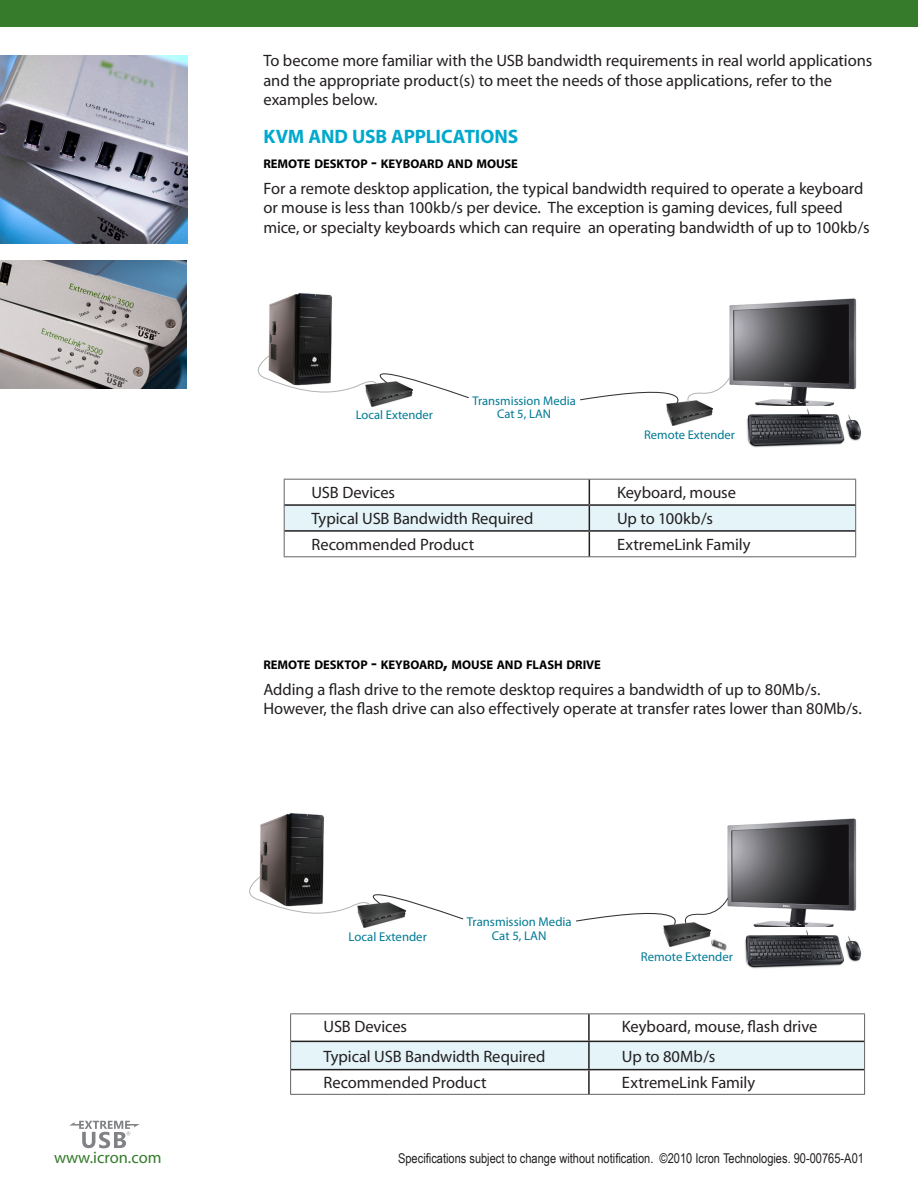
<style>
.page{position:relative;width:918px;height:1188px;background:#fff}
.page>*{position:absolute;margin:0;border:0;box-sizing:border-box;transform-origin:0 0}
.Headings{font:700 19.5px "Myriad";letter-spacing:-.01em;color:#00a9cc}
.bodycontent{font:16.5px/19.5px "Myriad";letter-spacing:-.005em;color:#231f20}
.appllication_heading{font:16.5px/19.5px "Myriad";letter-spacing:-.005em;color:#231f20}
.t1{font:16.5px "Myriad";color:#357b2b}
.t2{font:13.5px "Arial Narrow";color:#231f20}
.t3{font:12.75px/13.8px "Myriad Pro";color:#007a94;text-align:center}
.t4{font:12.6px/13.6px "Myriad Pro";color:#007a94;text-align:center}
.appllication_heading-2{font:700 12.6px "Myriad";color:#000}
.Headings-2{font:700 12.6px "Myriad";color:#000}
.s1{font-size:18px}
</style>
<div class="page">
<svg style="left:69px;top:1121px;width:71px;height:27px"></svg>
<div style="left:0;top:0;width:918px;height:27px;background:#357b2b"></div>
<img style="left:711px;top:939px;width:16px;height:12px">
<img style="left:361px;top:922px;width:26px;height:5px">
<img style="left:663px;top:925px;width:48px;height:22px">
<img style="left:727px;top:818px;width:130px;height:109px">
<img style="left:744px;top:929px;width:118px;height:40px">
<img style="left:260px;top:813px;width:64px;height:63px">
<svg style="left:249px;top:876px;width:215px;height:46px"></svg>
<svg style="left:576px;top:898px;width:153px;height:27px"></svg>
<img style="left:369px;top:401px;width:25px;height:5px">
<img style="left:666px;top:404px;width:47px;height:21px">
<img style="left:729px;top:298px;width:128px;height:108px">
<img style="left:746px;top:408px;width:116px;height:40px">
<img style="left:268px;top:293px;width:64px;height:62px">
<svg style="left:257px;top:355px;width:212px;height:46px"></svg>
<svg style="left:580px;top:377px;width:150px;height:27px"></svg>
<hr style="left:284px;top:479px;width:305px;height:1px;background:#636366">
<hr style="left:589px;top:479px;width:267px;height:1px;background:#636366">
<hr style="left:284px;top:556px;width:305px;height:1px;background:#636366">
<hr style="left:589px;top:556px;width:267px;height:1px;background:#636366">
<svg style="left:284px;top:480px;width:572px;height:76px"></svg>
<hr style="left:290px;top:1013px;width:299px;height:1px;background:#636366">
<hr style="left:589px;top:1013px;width:276px;height:1px;background:#636366">
<svg style="left:290px;top:1014px;width:575px;height:80px"></svg>
<hr style="left:290px;top:1094px;width:299px;height:1px;background:#636366">
<hr style="left:589px;top:1094px;width:276px;height:1px;background:#636366">
<hr style="left:588px;top:1014px;width:2px;height:27px;background:#231f20">
<hr style="left:291px;top:1041px;width:298px;height:1px;background:#231f20">
<hr style="left:589px;top:1041px;width:275px;height:1px;background:#231f20">
<hr style="left:588px;top:1042px;width:2px;height:27px;background:#231f20">
<hr style="left:291px;top:1069px;width:298px;height:1px;background:#231f20">
<hr style="left:589px;top:1069px;width:275px;height:1px;background:#231f20">
<hr style="left:588px;top:1070px;width:2px;height:24px;background:#231f20">
<img style="left:0;top:260px;width:187px;height:129px">
<img style="left:0;top:56px;width:188px;height:188px">
<p class="bodycontent" style="left:263px;top:52px;width:610px">To become more familiar with the USB bandwidth requirements in real world applications and the appropriate product(s) to meet the needs of those applications, refer to the examples below.</p>
<p class="Headings" style="left:263px;top:126px;width:256px">KVM AND USB APPLICATIONS</p>
<p class="Headings-2" style="left:263px;top:157px;width:256px">REMOTE DESKTOP <span class="s1">-</span> KEYBOARD AND MOUSE</p>
<p class="appllication_heading" style="left:263px;top:179px;width:608px">For a remote desktop application, the typical bandwidth required to operate a keyboard or mouse is less than 100kb/s per device. The exception is gaming devices, full speed mice, or specialty keyboards which can require an operating bandwidth of up to 100kb/s</p>
<p class="t4" style="left:356px;top:408px;width:79px">Local Extender</p>
<p class="t4" style="left:472px;top:394px;width:105px">Transmission Media<br>Cat 5, LAN</p>
<p class="t4" style="left:644px;top:428px;width:92px">Remote Extender</p>
<p class="bodycontent" style="left:312px;top:484px;width:85px">USB Devices</p>
<p class="bodycontent" style="left:617px;top:484px;width:120px">Keyboard, mouse</p>
<p class="bodycontent" style="left:312px;top:510px;width:223px">Typical USB Bandwidth Required</p>
<p class="bodycontent" style="left:617px;top:510px;width:97px">Up to 100kb/s</p>
<p class="bodycontent" style="left:312px;top:536px;width:164px">Recommended Product</p>
<p class="bodycontent" style="left:617px;top:536px;width:135px">ExtremeLink Family</p>
<p class="appllication_heading-2" style="left:263px;top:658px;width:339px">REMOTE DESKTOP <span class="s1">-</span> KEYBOARD<span class="s1">,</span> MOUSE AND FLASH DRIVE</p>
<p class="bodycontent" style="left:263px;top:680px;width:600px">Adding a flash drive to the remote desktop requires a bandwidth of up to 80Mb/s.<br>However, the flash drive can also effectively operate at transfer rates lower than 80Mb/s.</p>
<p class="t3" style="left:349px;top:929px;width:80px">Local Extender</p>
<p class="t3" style="left:467px;top:915px;width:106px">Transmission Media<br>Cat 5, LAN</p>
<p class="t3" style="left:641px;top:950px;width:94px">Remote Extender</p>
<p class="bodycontent" style="left:324px;top:1018px;width:85px">USB Devices</p>
<p class="bodycontent" style="left:622px;top:1018px;width:197px">Keyboard, mouse, flash drive</p>
<p class="bodycontent" style="left:324px;top:1047px;width:223px">Typical USB Bandwidth Required</p>
<p class="bodycontent" style="left:622px;top:1047px;width:95px">Up to 80Mb/s</p>
<p class="bodycontent" style="left:324px;top:1074px;width:164px">Recommended Product</p>
<p class="bodycontent" style="left:622px;top:1074px;width:135px">ExtremeLink Family</p>
<p class="t1" style="left:54px;top:1149px;width:109px">www.icron.com</p>
<p class="t2" style="left:398px;top:1148px;width:467px">Specifications subject to change without notification. ©2010 Icron Technologies. 90-00765-A01</p>
</div>
